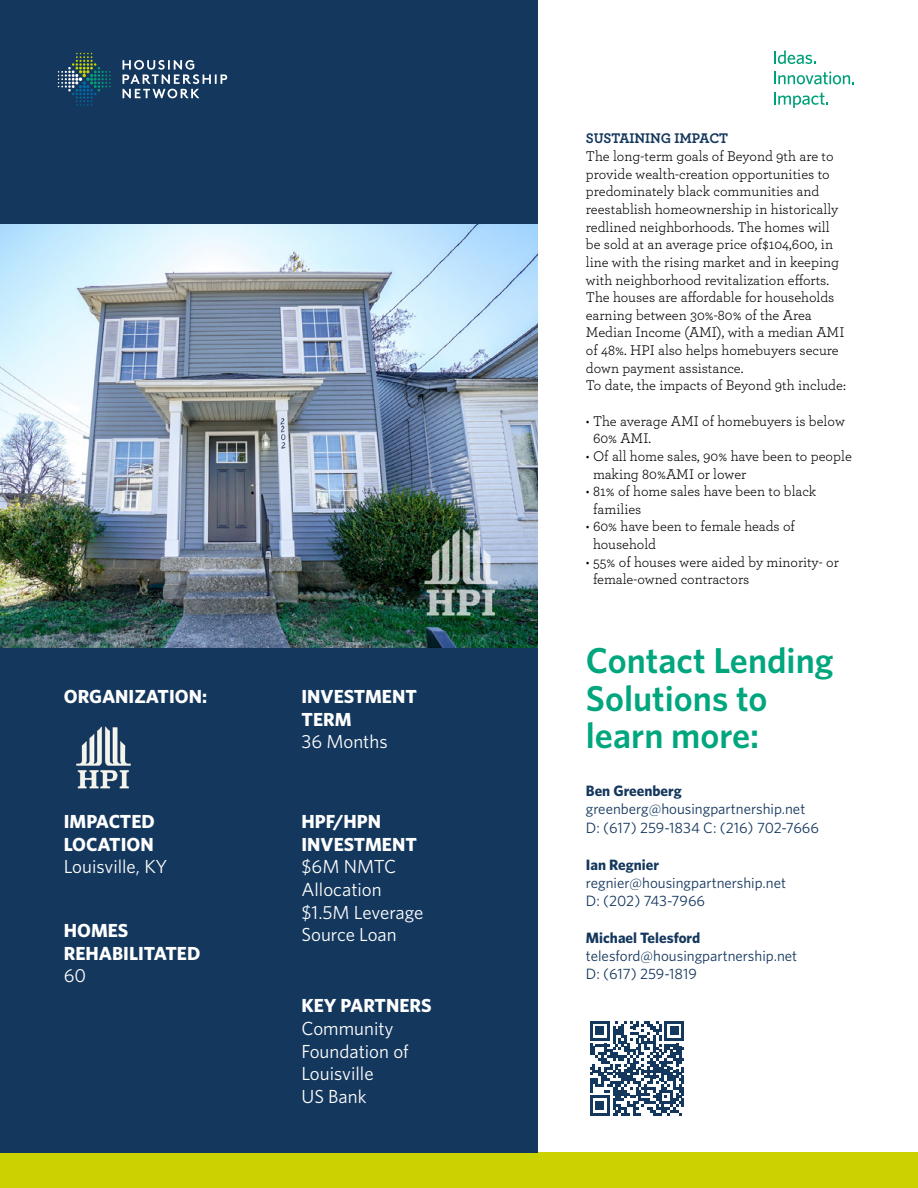
<style>
.page{position:relative;width:918px;height:1188px;background:#fff}
.page>*{position:absolute;margin:0;border:0;box-sizing:border-box;transform-origin:0 0}
.t1{font:600 36px/37.2px "Whitney";color:#00a67d}
.t2{font:18.9px/22.6px "Whitney";color:#fff}
.t3{font:700 18.9px/22.6px "Whitney";color:#fff}
.t4{font:15px/18px "Whitney";color:#14375d}
.t5{font:700 15px "Whitney";color:#14375d}
.t6{font:14.7px/17.7px "Archer";color:#000}
.t7{font:700 14.7px "Archer";letter-spacing:-.005em;color:#14375d}
</style>
<div class="page">
<div style="left:0;top:1152px;width:918px;height:36px;background:#cad300"></div>
<div style="left:0;top:0;width:538px;height:1152px;background:#14375d"></div>
<img style="left:0;top:225px;width:538px;height:422px">
<svg style="left:590px;top:1021px;width:94px;height:95px"></svg>
<svg style="left:774px;top:50px;width:42px;height:14px"></svg>
<svg style="left:774px;top:71px;width:80px;height:13px"></svg>
<svg style="left:774px;top:92px;width:54px;height:16px"></svg>
<svg style="left:123px;top:60px;width:104px;height:38px"></svg>
<svg style="left:58px;top:53px;width:53px;height:53px"></svg>
<img style="left:76px;top:726px;width:55px;height:63px">
<p class="t3" style="left:64px;top:685px;width:145px">ORGANIZATION:</p>
<p class="t3" style="left:64px;top:809px;width:93px">IMPACTED<br>LOCATION</p>
<p class="t2" style="left:64px;top:855px;width:105px">Louisville, KY</p>
<p class="t3" style="left:64px;top:918px;width:138px">HOMES<br>REHABILITATED</p>
<p class="t2" style="left:64px;top:964px;width:24px">60</p>
<p class="t3" style="left:302px;top:685px;width:117px">INVESTMENT<br>TERM</p>
<p class="t2" style="left:302px;top:730px;width:88px">36 Months</p>
<p class="t3" style="left:302px;top:809px;width:117px">HPF/HPN<br>INVESTMENT</p>
<p class="t2" style="left:302px;top:855px;width:123px">$6M NMTC<br>Allocation $1.5M Leverage<br>Source Loan</p>
<p class="t3" style="left:302px;top:994px;width:132px">KEY PARTNERS</p>
<p class="t2" style="left:302px;top:1017px;width:109px">Community<br>Foundation of<br>Louisville<br>US Bank</p>
<p class="t7" style="left:586px;top:127px;width:144px">SUSTAINING IMPACT</p>
<p class="t6" style="left:586px;top:147px;width:262px">The long-term goals of Beyond 9th are to provide wealth-creation opportunities to predominately black communities and reestablish homeownership in historically redlined neighborhoods. The homes will be sold at an average price of$104,600, in line with the rising market and in keeping with neighborhood revitalization efforts.<br>The houses are affordable for households earning between 30%-80% of the Area Median Income (AMI), with a median AMI of 48%. HPI also helps homebuyers secure down payment assistance.<br>To date, the impacts of Beyond 9th include:</p>
<p class="t6" style="left:593px;top:411px;width:253px;text-indent:-7px">• The average AMI of homebuyers is below<br>60% AMI.</p>
<p class="t6" style="left:593px;top:446px;width:260px;text-indent:-7px">• Of all home sales, 90% have been to people making 80%AMI or lower</p>
<p class="t6" style="left:593px;top:482px;width:225px;text-indent:-7px">• 81% of home sales have been to black families</p>
<p class="t6" style="left:593px;top:517px;width:203px;text-indent:-7px">• 60% have been to female heads of household</p>
<p class="t6" style="left:593px;top:552px;width:247px;text-indent:-7px">• 55% of houses were aided by minority- or female-owned contractors</p>
<h1 class="t1" style="left:586px;top:641px;width:249px">Contact Lending<br>Solutions to learn more:</h1>
<p class="t5" style="left:586px;top:781px;width:97px">Ben Greenberg</p>
<p class="t4" style="left:586px;top:799px;width:235px;line-height:18.6px">greenberg@housingpartnership.net<br>D: (617) 259-1834 C: (216) 702-7666</p>
<p class="t5" style="left:586px;top:856px;width:75px">Ian Regnier</p>
<p class="t4" style="left:586px;top:873px;width:202px">regnier@housingpartnership.net<br>D: (202) 743-7966</p>
<p class="t5" style="left:586px;top:929px;width:116px">Michael Telesford</p>
<p class="t4" style="left:586px;top:946px;width:213px">telesford@housingpartnership.net<br>D: (617) 259-1819</p>
</div>
